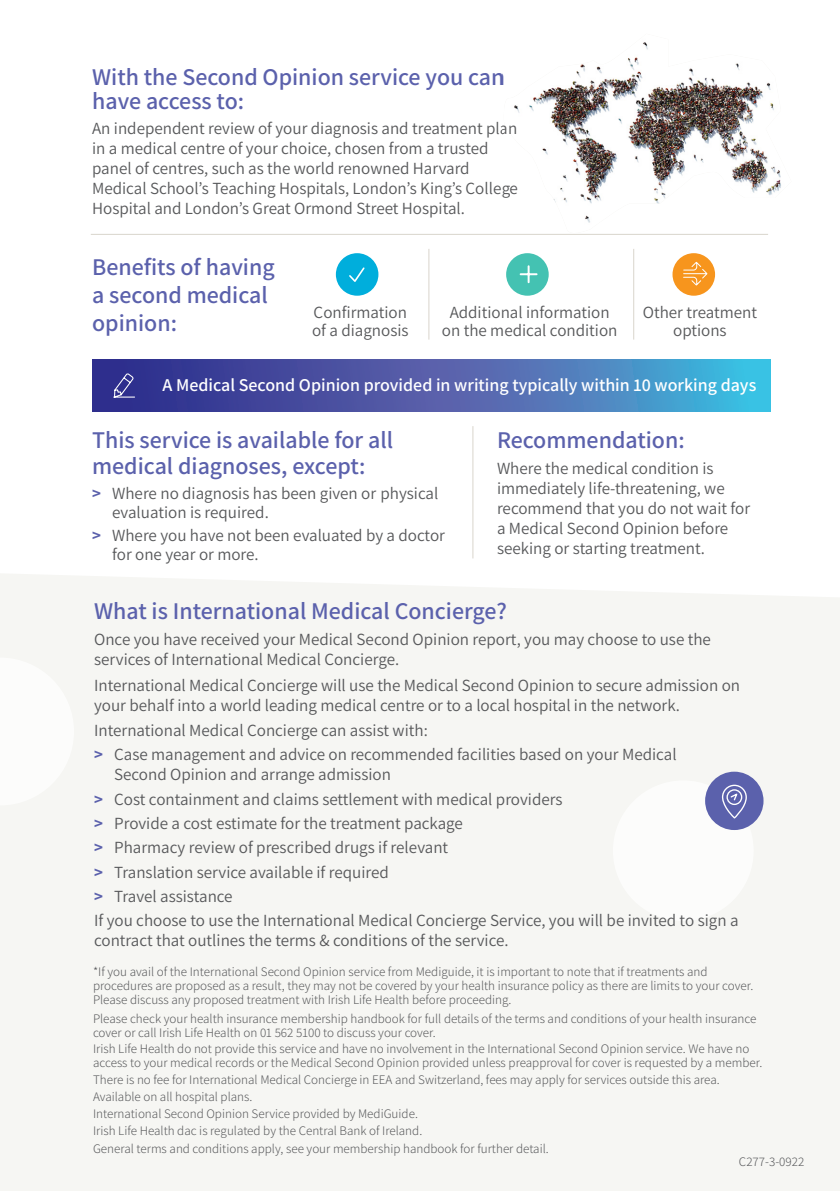
<style>
.page{position:relative;width:840px;height:1191px;background:#fff}
.page>*{position:absolute;margin:0;border:0;box-sizing:border-box;transform-origin:0 0}
.Heading_6{font:600 24px/28px "Assistant";color:#5b61ac}
.Heading_6-2{font:600 18px "Assistant";color:#fff}
.Heading_6-3{font:17px/20px "Assistant";color:#57585a}
.Copy_6pt{font:300 13px/14px "Assistant";color:#57585a}
.s1{font-weight:700;color:#5b61ac}
</style>
<div class="page">
<div style="left:0;top:574px;width:839px;height:617px;background:#f6f6f3"></div>
<svg style="left:92px;top:359px;width:678px;height:52px;background:#4769af"></svg>
<div style="left:335px;top:253px;width:43px;height:43px;background:#00aedc;border-radius:50%"></div>
<div style="left:506px;top:253px;width:42px;height:43px;background:#44c2b2;border-radius:50%"></div>
<div style="left:672px;top:253px;width:42px;height:43px;background:#f7951d;border-radius:50%"></div>
<img style="left:514px;top:42px;width:267px;height:193px">
<hr style="left:428px;top:249px;width:1px;height:90px;background:#d9d5cc">
<hr style="left:633px;top:249px;width:1px;height:90px;background:#d9d5cc">
<hr style="left:472px;top:426px;width:1px;height:132px;background:#d9d5cc">
<hr style="left:91px;top:234px;width:676px;height:1px;background:#d9d5cc">
<svg style="left:683px;top:261px;width:25px;height:25px"></svg>
<svg style="left:113px;top:372px;width:23px;height:26px"></svg>
<svg style="left:349px;top:267px;width:16px;height:15px"></svg>
<svg style="left:520px;top:266px;width:16px;height:16px"></svg>
<div style="left:612px;top:780px;width:141px;height:141px;background:#fff;border-radius:50%"></div>
<svg style="left:0;top:657px;width:74px;height:148px"></svg>
<div style="left:704px;top:771px;width:59px;height:59px;background:#5b61ac;border-radius:50%"></div>
<svg style="left:722px;top:784px;width:25px;height:35px"></svg>
<p class="Heading_6" style="left:92px;top:63px;width:413px;line-height:24px">With the Second Opinion service you can have access to:</p>
<p class="Heading_6-3" style="left:92px;top:118px;width:427px">An independent review of your diagnosis and treatment plan in a medical centre of your choice, chosen from a trusted panel of centres, such as the world renowned Harvard Medical School’s Teaching Hospitals, London’s King’s College Hospital and London’s Great Ormond Street Hospital.</p>
<p class="Heading_6" style="left:92px;top:251px;width:184px">Benefits of having a second medical opinion:</p>
<p class="Heading_6-3" style="left:312px;top:302px;width:98px;line-height:18px">Confirmation of a diagnosis</p>
<p class="Heading_6-3" style="left:642px;top:302px;width:116px;line-height:18px;text-align:center">Other treatment options</p>
<p class="Heading_6-3" style="left:441px;top:302px;width:177px;line-height:18px;text-align:center">Additional information on the medical condition</p>
<p class="Heading_6-2" style="left:162px;top:372px;width:595px">A Medical Second Opinion provided in writing typically within 10 working days</p>
<p class="Heading_6" style="left:92px;top:425px;width:302px;line-height:26px">This service is available for all medical diagnoses, except:</p>
<p class="Heading_6-3" style="left:112px;top:482px;width:327px;line-height:19px;text-indent:-20px"><span class="s1">&gt;</span> Where no diagnosis has been given or physical evaluation is required.</p>
<p class="Heading_6-3" style="left:112px;top:525px;width:334px;line-height:19px;text-indent:-20px"><span class="s1">&gt;</span> Where you have not been evaluated by a doctor for one year or more.</p>
<p class="Heading_6" style="left:496px;top:424px;width:189px">Recommendation:</p>
<p class="Heading_6-3" style="left:496px;top:457px;width:254px">Where the medical condition is immediately life-threatening, we recommend that you do not wait for a Medical Second Opinion before seeking or starting treatment.</p>
<p class="Heading_6" style="left:94px;top:596px;width:414px">What is International Medical Concierge?</p>
<p class="Heading_6-3" style="left:94px;top:628px;width:618px">Once you have received your Medical Second Opinion report, you may choose to use the services of International Medical Concierge.</p>
<p class="Heading_6-3" style="left:94px;top:674px;width:647px">International Medical Concierge will use the Medical Second Opinion to secure admission on your behalf into a world leading medical centre or to a local hospital in the network.</p>
<p class="Heading_6-3" style="left:94px;top:719px;width:335px">International Medical Concierge can assist with:</p>
<p class="Heading_6-3" style="left:114px;top:744px;width:563px;text-indent:-20px"><span class="s1">&gt;</span> Case management and advice on recommended facilities based on your Medical<br>Second Opinion and arrange admission</p>
<p class="Heading_6-3" style="left:94px;top:788px;width:469px"><span class="s1">&gt;</span> Cost containment and claims settlement with medical providers</p>
<p class="Heading_6-3" style="left:94px;top:812px;width:370px"><span class="s1">&gt;</span> Provide a cost estimate for the treatment package</p>
<p class="Heading_6-3" style="left:94px;top:836px;width:355px"><span class="s1">&gt;</span> Pharmacy review of prescribed drugs if relevant</p>
<p class="Heading_6-3" style="left:94px;top:861px;width:296px"><span class="s1">&gt;</span> Translation service available if required</p>
<p class="Heading_6-3" style="left:94px;top:885px;width:140px"><span class="s1">&gt;</span> Travel assistance</p>
<p class="Heading_6-3" style="left:94px;top:909px;width:645px">If you choose to use the International Medical Concierge Service, you will be invited to sign a contract that outlines the terms &amp; conditions of the service.</p>
<p class="Copy_6pt" style="left:93px;top:964px;width:661px">*If you avail of the International Second Opinion service from Mediguide, it is important to note that if treatments and procedures are proposed as a result, they may not be covered by your health insurance policy as there are limits to your cover.<br>Please discuss any proposed treatment with Irish Life Health before proceeding.</p>
<p class="Copy_6pt" style="left:93px;top:1010px;width:664px">Please check your health insurance membership handbook for full details of the terms and conditions of your health insurance cover or call Irish Life Health on 01 562 5100 to discuss your cover.</p>
<p class="Copy_6pt" style="left:93px;top:1041px;width:670px">Irish Life Health do not provide this service and have no involvement in the International Second Opinion service. We have no access to your medical records or the Medical Second Opinion provided unless preapproval for cover is requested by a member.</p>
<p class="Copy_6pt" style="left:93px;top:1072px;width:627px">There is no fee for International Medical Concierge in EEA and Switzerland, fees may apply for services outside this area.</p>
<p class="Copy_6pt" style="left:93px;top:1089px;width:161px">Available on all hospital plans.</p>
<p class="Copy_6pt" style="left:93px;top:1105px;width:326px">International Second Opinion Service provided by MediGuide.</p>
<p class="Copy_6pt" style="left:93px;top:1122px;width:330px">Irish Life Health dac is regulated by the Central Bank of Ireland.</p>
<p class="Copy_6pt" style="left:93px;top:1141px;width:457px">General terms and conditions apply, see your membership handbook for further detail.</p>
<p class="Copy_6pt" style="left:738px;top:1154px;width:67px">C277-3-0922</p>
</div>
